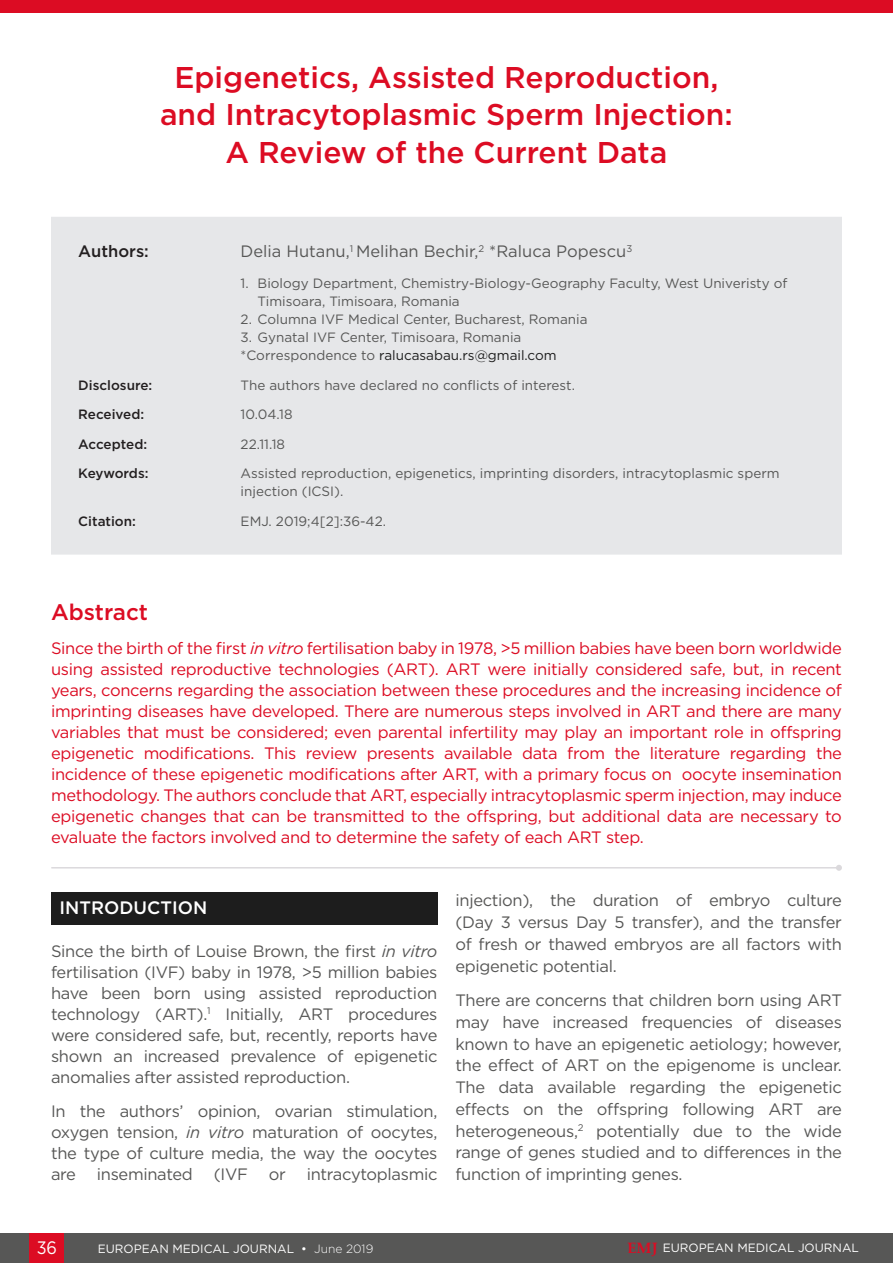
<style>
.page{position:relative;width:893px;height:1263px;background:#fff}
.page>*{position:absolute;margin:0;border:0;box-sizing:border-box;transform-origin:0 0}
.t1{font:500 30px/37.5px "Gotham";color:#dc0c23;text-align:center}
.t2{font:500 22.5px "Gotham";color:#dc0c23}
.H1__Heading_1{font:500 18px "Gotham";color:#fff}
.t3{font:18px "Gotham";color:#fff;scale:.9 1}
.Body_Text{font:16.5px/21.8px "Gotham";letter-spacing:-.02em;color:#575756;text-align:justify}
.t4{font:16.5px/21px "Gotham";letter-spacing:-.02em;color:#dc0c23;text-align:justify}
.Body_Text-2{font:16.5px "Gotham";color:#575756}
.Article_Details__Aut{font:500 16.5px "Gotham";color:#231f20}
.Article_Details_Body{font:13.5px/18px "Gotham";color:#575756}
.Article_Details_Head{font:500 13.5px "Gotham";color:#231f20}
.t5{font:13.5px "Gotham";color:#1d1d1d}
.Symposium_Details_Bo{font:13.5px "Gotham";color:#575756}
.t6{font:12px "Gotham";color:#fff}
.s1{color:#575756}
.s2{font-style:italic}
.s3{font-weight:300}
.s4{font-family:"Palatino Linotype";font-weight:700;font-size:15px;color:#dc0c23}
</style>
<div class="page">
<div style="left:0;top:1233px;width:893px;height:30px;background:#575756"></div>
<div style="left:30px;top:1233px;width:34px;height:30px;background:#dc0c23"></div>
<div style="left:51px;top:217px;width:791px;height:338px;background:#e6e7e9"></div>
<div style="left:51px;top:891px;width:386px;height:33px;background:#1d1d1d"></div>
<div style="left:0;top:0;width:893px;height:13px;background:#dc0c23"></div>
<hr style="left:52px;top:867px;width:787px;height:1px;background:#dbd9dc">
<svg style="left:836px;top:865px;width:6px;height:6px"></svg>
<p class="t1" style="left:160px;top:58px;width:574px">Epigenetics, Assisted Reproduction, and Intracytoplasmic Sperm Injection:<br>A Review of the Current Data</p>
<p class="Article_Details__Aut" style="left:78px;top:241px;width:72px">Authors:</p>
<p class="Body_Text-2" style="left:241px;top:241px;width:393px">Delia Hutanu,<sup>1</sup> Melihan Bechir,<sup>2</sup> *Raluca Popescu<sup>3</sup></p>
<p class="Article_Details_Body" style="left:258px;top:274px;width:531px;text-indent:-17px">1. Biology Department, Chemistry-Biology-Geography Faculty, West Univeristy of<br>Timisoara, Timisoara, Romania</p>
<p class="Article_Details_Body" style="left:241px;top:310px;width:348px">2. Columna IVF Medical Center, Bucharest, Romania</p>
<p class="Article_Details_Body" style="left:241px;top:328px;width:282px">3. Gynatal IVF Center, Timisoara, Romania</p>
<p class="t5" style="left:241px;top:347px;width:318px"><span class="s1">*Correspondence to</span> ralucasabau.rs@gmail.com</p>
<p class="Article_Details_Head" style="left:78px;top:376px;width:76px">Disclosure:</p>
<p class="Article_Details_Body" style="left:241px;top:375px;width:336px">The authors have declared no conflicts of interest.</p>
<p class="Article_Details_Head" style="left:78px;top:405px;width:67px">Received:</p>
<p class="Article_Details_Body" style="left:241px;top:405px;width:53px">10.04.18</p>
<p class="Article_Details_Head" style="left:78px;top:435px;width:70px">Accepted:</p>
<p class="Article_Details_Body" style="left:241px;top:435px;width:46px">22.11.18</p>
<p class="Article_Details_Head" style="left:78px;top:465px;width:72px">Keywords:</p>
<p class="Article_Details_Body" style="left:241px;top:464px;width:540px">Assisted reproduction, epigenetics, imprinting disorders, intracytoplasmic sperm injection (ICSI).</p>
<p class="Article_Details_Head" style="left:78px;top:512px;width:59px">Citation:</p>
<p class="Symposium_Details_Bo" style="left:241px;top:512px;width:147px">EMJ. 2019;4[2]:36-42.</p>
<p class="t2" style="left:51px;top:597px;width:99px">Abstract</p>
<p class="t4" style="left:51px;top:637px;width:792px">Since the birth of the first <span class="s2">in vitro</span> fertilisation baby in 1978, &gt;5 million babies have been born worldwide using assisted reproductive technologies (ART). ART were initially considered safe, but, in recent years, concerns regarding the association between these procedures and the increasing incidence of imprinting diseases have developed. There are numerous steps involved in ART and there are many variables that must be considered; even parental infertility may play an important role in offspring epigenetic modifications. This review presents available data from the literature regarding the incidence of these epigenetic modifications after ART, with a primary focus on oocyte insemination methodology. The authors conclude that ART, especially intracytoplasmic sperm injection, may induce epigenetic changes that can be transmitted to the offspring, but additional data are necessary to evaluate the factors involved and to determine the safety of each ART step.</p>
<p class="H1__Heading_1" style="left:60px;top:896px;width:149px">INTRODUCTION</p>
<p class="Body_Text" style="left:51px;top:940px;width:388px;line-height:21px">Since the birth of Louise Brown, the first <span class="s2">in vitro </span>fertilisation (IVF) baby in 1978, &gt;5 million babies have been born using assisted reproduction technology (ART).<sup>1</sup> Initially, ART procedures were considered safe, but, recently, reports have shown an increased prevalence of epigenetic anomalies after assisted reproduction.</p>
<p class="Body_Text" style="left:51px;top:1100px;width:388px;line-height:21px">In the authors’ opinion, ovarian stimulation, oxygen tension, <span class="s2">in vitro</span> maturation of oocytes, the type of culture media, the way the oocytes are</p>
<p class="Body_Text" style="left:97px;top:1163px;width:97px">inseminated</p>
<p class="Body_Text" style="left:214px;top:1163px;width:36px">(IVF</p>
<p class="Body_Text" style="left:269px;top:1163px;width:19px">or</p>
<p class="Body_Text" style="left:307px;top:1163px;width:132px">intracytoplasmic</p>
<p class="Body_Text" style="left:455px;top:889px;width:388px">injection), the duration of embryo culture (Day 3 versus Day 5 transfer), and the transfer of fresh or thawed embryos are all factors with epigenetic potential.</p>
<p class="Body_Text" style="left:455px;top:989px;width:388px">There are concerns that children born using ART may have increased frequencies of diseases known to have an epigenetic aetiology; however, the effect of ART on the epigenome is unclear.<br>The data available regarding the epigenetic effects on the offspring following ART are heterogeneous,<sup>2</sup> potentially due to the wide range of genes studied and to differences in the function of imprinting genes.</p>
<p class="t3" style="left:37px;top:1236px;width:24px">36</p>
<p class="t6" style="left:98px;top:1241px;width:277px">EUROPEAN MEDICAL JOURNAL • <span class="s3">June 2019</span></p>
<p class="t6" style="left:627px;top:1240px;width:233px"><span class="s4">EMJ</span> EUROPEAN MEDICAL JOURNAL</p>
</div>
